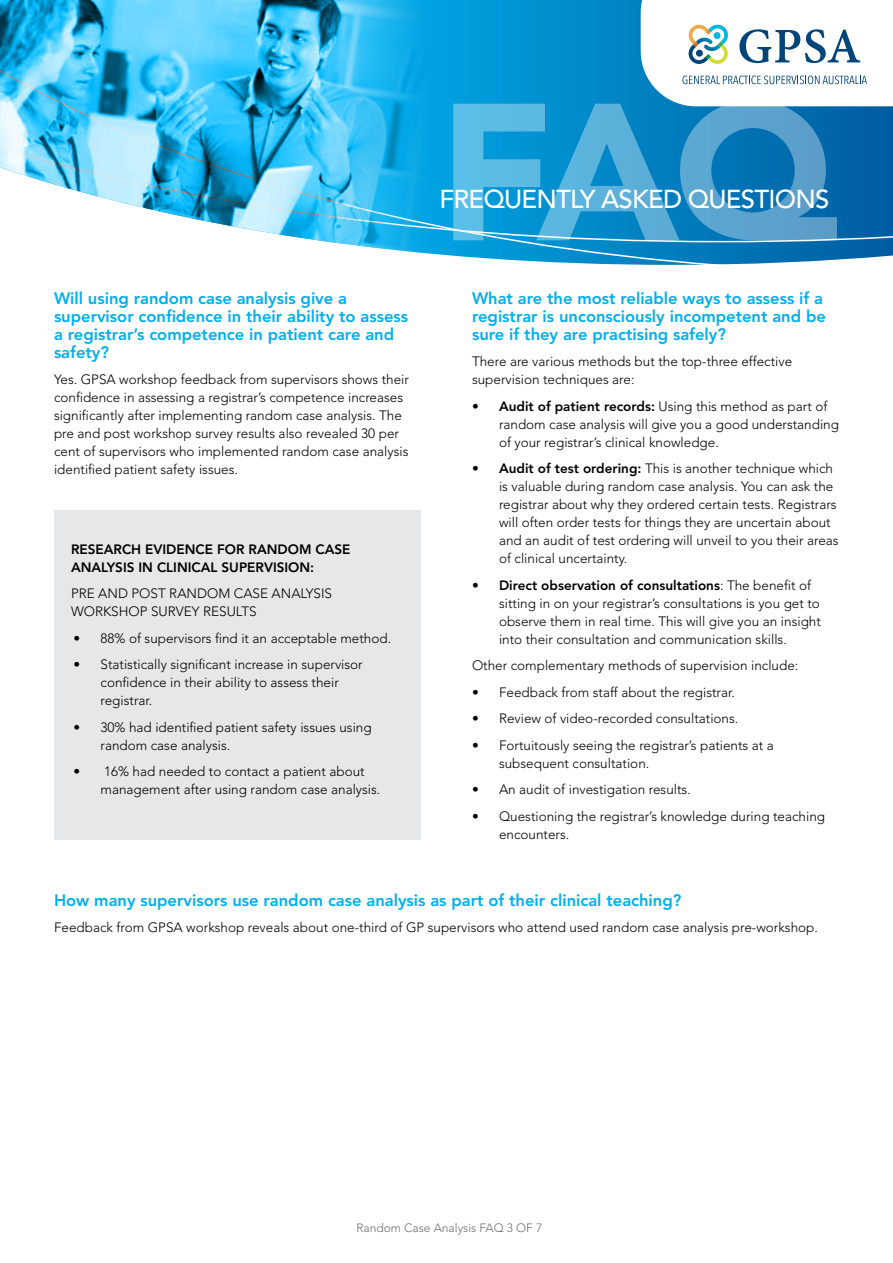
<style>
.page{position:relative;width:893px;height:1263px;background:#fff}
.page>*{position:absolute;margin:0;border:0;box-sizing:border-box;transform-origin:0 0}
.t1{font:900 192.9px "Avenir LT Std";color:#fff}
.t2{font:500 25.8px "Avenir LT Std";letter-spacing:-.03em;color:#fff}
.t3{font:800 16.5px/18px "Avenir LT Std";color:#00aeef}
.t4{font:300 13.5px/18px "Avenir LT Std";color:#000}
.t5{font:800 13.5px/18px "Avenir LT Std";color:#000}
.t6{font:300 12px "Avenir LT Std";color:#6d6e71}
.s1{font-weight:800}
</style>
<div class="page">
<div style="left:54px;top:510px;width:367px;height:330px;background:#e6e7e8"></div>
<svg style="left:470px;top:0;width:423px;height:265px;background:#0683c2"></svg>
<img style="left:0;top:0;width:470px;height:257px">
<svg style="left:641px;top:0;width:252px;height:106px"></svg>
<p class="t3" style="left:54px;top:289px;width:356px">Will using random case analysis give a supervisor confidence in their ability to assess a registrar’s competence in patient care and safety?</p>
<p class="t4" style="left:54px;top:371px;width:356px">Yes. GPSA workshop feedback from supervisors shows their confidence in assessing a registrar’s competence increases significantly after implementing random case analysis. The pre and post workshop survey results also revealed 30 per cent of supervisors who implemented random case analysis identified patient safety issues.</p>
<p class="t5" style="left:71px;top:540px;width:281px">RESEARCH EVIDENCE FOR RANDOM CASE<br>ANALYSIS IN CLINICAL SUPERVISION:</p>
<p class="t4" style="left:71px;top:585px;width:263px">PRE AND POST RANDOM CASE ANALYSIS<br>WORKSHOP SURVEY RESULTS</p>
<p class="t4" style="left:74px;top:629px;width:319px">• 88% of supervisors find it an acceptable method.</p>
<p class="t4" style="left:101px;top:656px;width:264px;text-indent:-27px">• Statistically significant increase in supervisor confidence in their ability to assess their registrar.</p>
<p class="t4" style="left:101px;top:718px;width:273px;text-indent:-27px">• 30% had identified patient safety issues using random case analysis.</p>
<p class="t4" style="left:101px;top:763px;width:281px;text-indent:-27px">• 16% had needed to contact a patient about management after using random case analysis.</p>
<h1 class="t1" style="left:438px;top:56px;width:401px">FAQ</h1>
<h2 class="t2" style="left:439px;top:184px;width:391px">FREQUENTLY ASKED QUESTIONS</h2>
<p class="t3" style="left:472px;top:289px;width:355px">What are the most reliable ways to assess if a registrar is unconsciously incompetent and be sure if they are practising safely?</p>
<p class="t4" style="left:472px;top:353px;width:322px">There are various methods but the top-three effective supervision techniques are:</p>
<p class="t4" style="left:499px;top:397px;width:341px;text-indent:-27px"><span class="s1">• Audit of patient records:</span> Using this method as part of random case analysis will give you a good understanding of your registrar’s clinical knowledge.</p>
<p class="t4" style="left:499px;top:460px;width:341px;text-indent:-27px"><span class="s1">• Audit of test ordering:</span> This is another technique which is valuable during random case analysis. You can ask the registrar about why they ordered certain tests. Registrars will often order tests for things they are uncertain about and an audit of test ordering will unveil to you their areas of clinical uncertainty.</p>
<p class="t4" style="left:499px;top:576px;width:323px;text-indent:-27px"><span class="s1">• Direct observation of consultations</span>: The benefit of sitting in on your registrar’s consultations is you get to observe them in real time. This will give you an insight into their consultation and communication skills.</p>
<p class="t4" style="left:472px;top:657px;width:328px">Other complementary methods of supervision include:</p>
<p class="t4" style="left:472px;top:683px;width:264px">• Feedback from staff about the registrar.</p>
<p class="t4" style="left:472px;top:710px;width:268px">• Review of video-recorded consultations.</p>
<p class="t4" style="left:499px;top:736px;width:276px;text-indent:-27px">• Fortuitously seeing the registrar’s patients at a subsequent consultation.</p>
<p class="t4" style="left:472px;top:781px;width:220px">• An audit of investigation results.</p>
<p class="t4" style="left:499px;top:807px;width:328px;text-indent:-27px">• Questioning the registrar’s knowledge during teaching encounters.</p>
<p class="t3" style="left:54px;top:891px;width:629px">How many supervisors use random case analysis as part of their clinical teaching?</p>
<p class="t4" style="left:54px;top:919px;width:765px">Feedback from GPSA workshop reveals about one-third of GP supervisors who attend used random case analysis pre-workshop.</p>
<p class="t6" style="left:356px;top:1220px;width:187px">Random Case Analysis FAQ 3 OF 7</p>
</div>
